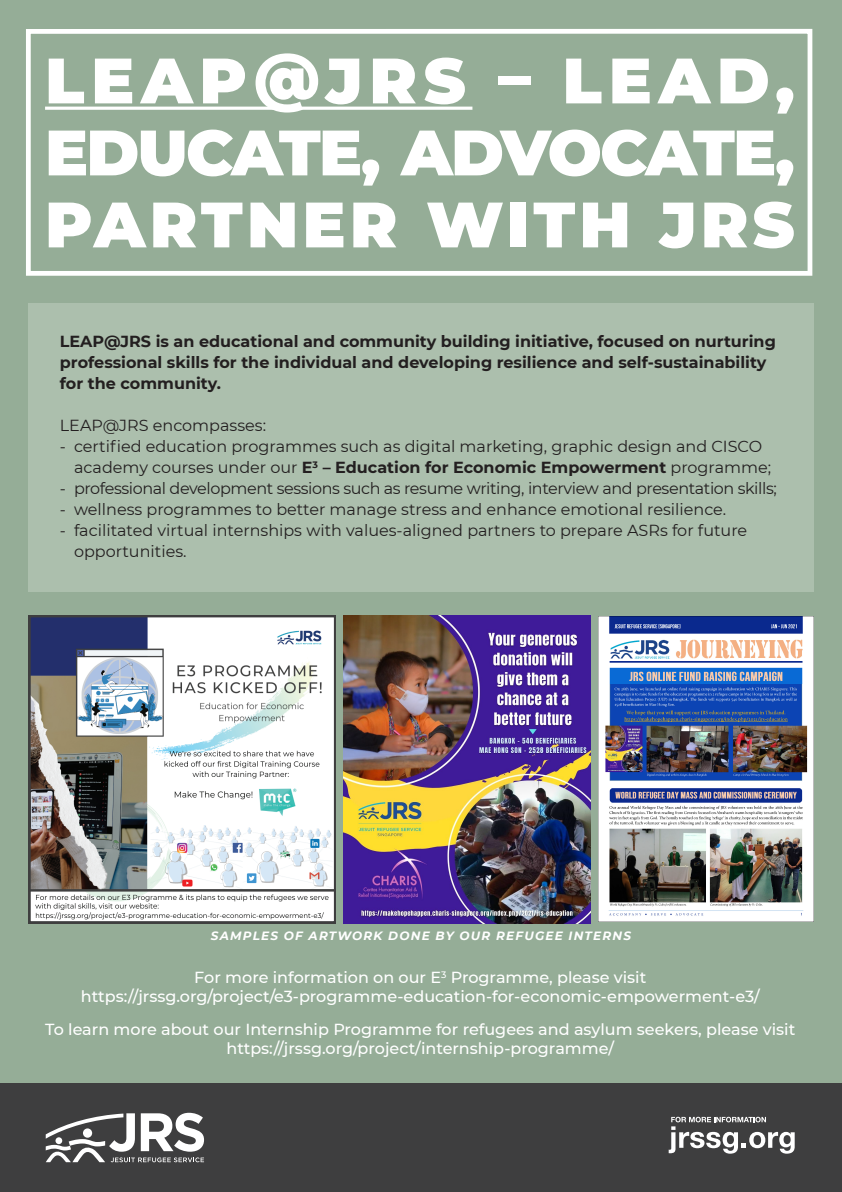
<style>
.page{position:relative;width:842px;height:1192px;background:#fff}
.page>*{position:absolute;margin:0;border:0;box-sizing:border-box;transform-origin:0 0}
.t1{font:900 64px/72px "Montserrat";letter-spacing:.06em;color:#fff;text-align:justify}
.t2{font:16px/21px "Montserrat";color:#231f20}
.t3{font:500 16px/19.1px "Montserrat";color:#fff;text-align:center}
.t4{font:700 16px/21px "Montserrat";color:#231f20}
.t5{font:16px "Montserrat";letter-spacing:-.025em;color:#231f20}
.t6{font:italic 700 12px "Montserrat";letter-spacing:.1em;color:#fff}
.s1{font-weight:700}
</style>
<div class="page">
<div style="left:0;top:0;width:842px;height:1083px;background:#95ad97"></div>
<div style="left:0;top:1083px;width:842px;height:109px;background:#3e3e3f"></div>
<svg style="left:46px;top:1113px;width:158px;height:49px"></svg>
<svg style="left:669px;top:1117px;width:126px;height:37px"></svg>
<img style="left:344px;top:615px;width:246px;height:308px">
<img style="left:28px;top:615px;width:305px;height:308px">
<div style="left:29px;top:615px;width:307px;height:308px;border:2px solid #3e3e3f"></div>
<div style="left:28px;top:303px;width:786px;height:289px;background:#acbfad"></div>
<svg style="left:26px;top:28px;width:787px;height:248px"></svg>
<img style="left:598px;top:617px;width:216px;height:305px">
<h1 class="t1" style="left:45px;top:41px;width:751px">LEAP@JRS – LEAD, EDUCATE, ADVOCATE, PARTNER WITH JRS</h1>
<p class="t4" style="left:60px;top:330px;width:718px">LEAP@JRS is an educational and community building initiative, focused on nurturing professional skills for the individual and developing resilience and self-sustainability for the community.</p>
<p class="t2" style="left:60px;top:415px;width:208px">LEAP@JRS encompasses:</p>
<p class="t2" style="left:74px;top:436px;width:699px;text-indent:-14px">- certified education programmes such as digital marketing, graphic design and CISCO academy courses under our <span class="s1">E</span><sup>3</sup> <span class="s1">– Education for Economic Empowerment</span> programme;</p>
<p class="t5" style="left:60px;top:478px;width:718px">- professional development sessions such as resume writing, interview and presentation skills;</p>
<p class="t2" style="left:60px;top:499px;width:668px">- wellness programmes to better manage stress and enhance emotional resilience.</p>
<p class="t2" style="left:74px;top:520px;width:675px;text-indent:-14px">- facilitated virtual internships with values-aligned partners to prepare ASRs for future opportunities.</p>
<p class="t6" style="left:211px;top:928px;width:422px">SAMPLES OF ARTWORK DONE BY OUR REFUGEE INTERNS</p>
<p class="t3" style="left:81px;top:967px;width:680px">For more information on our E<sup>3</sup> Programme, please visit https://jrssg.org/project/e3-programme-education-for-economic-empowerment-e3/</p>
<p class="t3" style="left:45px;top:1019px;width:751px">To learn more about our Internship Programme for refugees and asylum seekers, please visit https://jrssg.org/project/internship-programme/</p>
</div>
